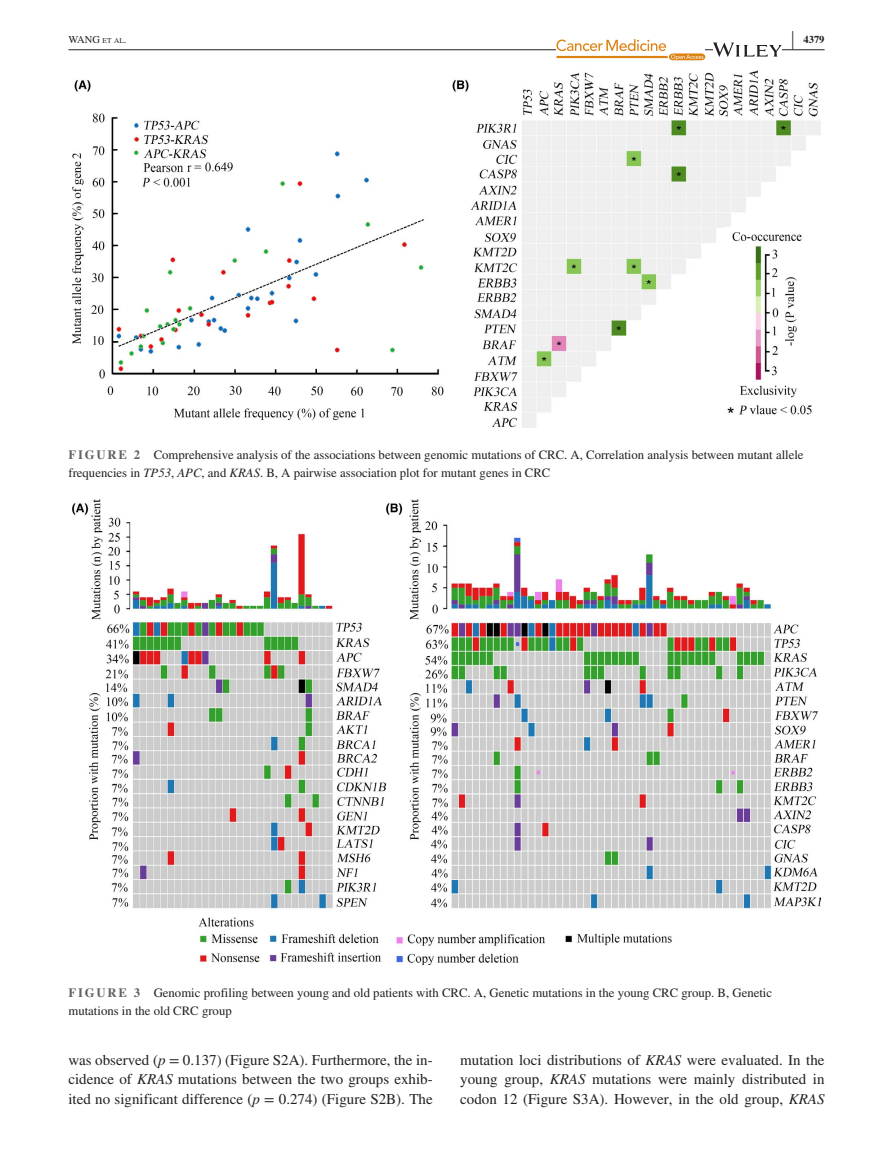
<style>
.page{position:relative;width:893px;height:1174px;background:#fff}
.page>*{position:absolute;margin:0;border:0;box-sizing:border-box;transform-origin:0 0}
.t1{font:700 25.95px "STIX";color:#231f20;scale:.36 1}
.t2{font:15px/19.5px "STIX";color:#231f20;text-align:justify}
.t3{font:12.75px/18px "STIX";color:#231f20}
.t4{font:10.5px "STIX";color:#231f20}
.t5{font:700 10.5px "STIX";color:#231f20}
.s1{font-size:7.35px}
.s2{font-weight:700;color:#636366}
.s3{font-style:italic}
</style>
<div class="page">
<hr style="left:68px;top:49px;width:756px;height:1px;background:#231f20">
<svg style="left:556px;top:39px;width:149px;height:21px"></svg>
<svg style="left:713px;top:43px;width:69px;height:14px"></svg>
<img style="left:72px;top:70px;width:749px;height:357px">
<img style="left:72px;top:499px;width:749px;height:466px">
<h1 class="t1" style="left:792px;top:25px;width:7px">|</h1>
<p class="t4" style="left:68px;top:32px;width:60px">WANG <span class="s1">et al</span>.</p>
<p class="t5" style="left:803px;top:33px;width:22px">4379</p>
<p class="t3" style="left:68px;top:447px;width:737px"><span class="s2">FIGURE 2</span> Comprehensive analysis of the associations between genomic mutations of CRC. A, Correlation analysis between mutant allele frequencies in <span class="s3">TP53</span>, <span class="s3">APC</span>, and <span class="s3">KRAS</span>. B, A pairwise association plot for mutant genes in CRC</p>
<p class="t3" style="left:68px;top:984px;width:705px"><span class="s2">FIGURE 3</span> Genomic profiling between young and old patients with CRC. A, Genetic mutations in the young CRC group. B, Genetic mutations in the old CRC group</p>
<p class="t2" style="left:68px;top:1051px;width:366px">was observed (<span class="s3">p</span> = 0.137) (Figure S2A). Furthermore, the in&shy;cidence of <span class="s3">KRAS</span> mutations between the two groups exhib&shy;ited no significant difference (<span class="s3">p</span> = 0.274) (Figure S2B). The</p>
<p class="t2" style="left:460px;top:1051px;width:366px">mutation loci distributions of <span class="s3">KRAS</span> were evaluated. In the young group, <span class="s3">KRAS</span> mutations were mainly distributed in codon 12 (Figure S3A). However, in the old group, <span class="s3">KRAS</span></p>
</div>
